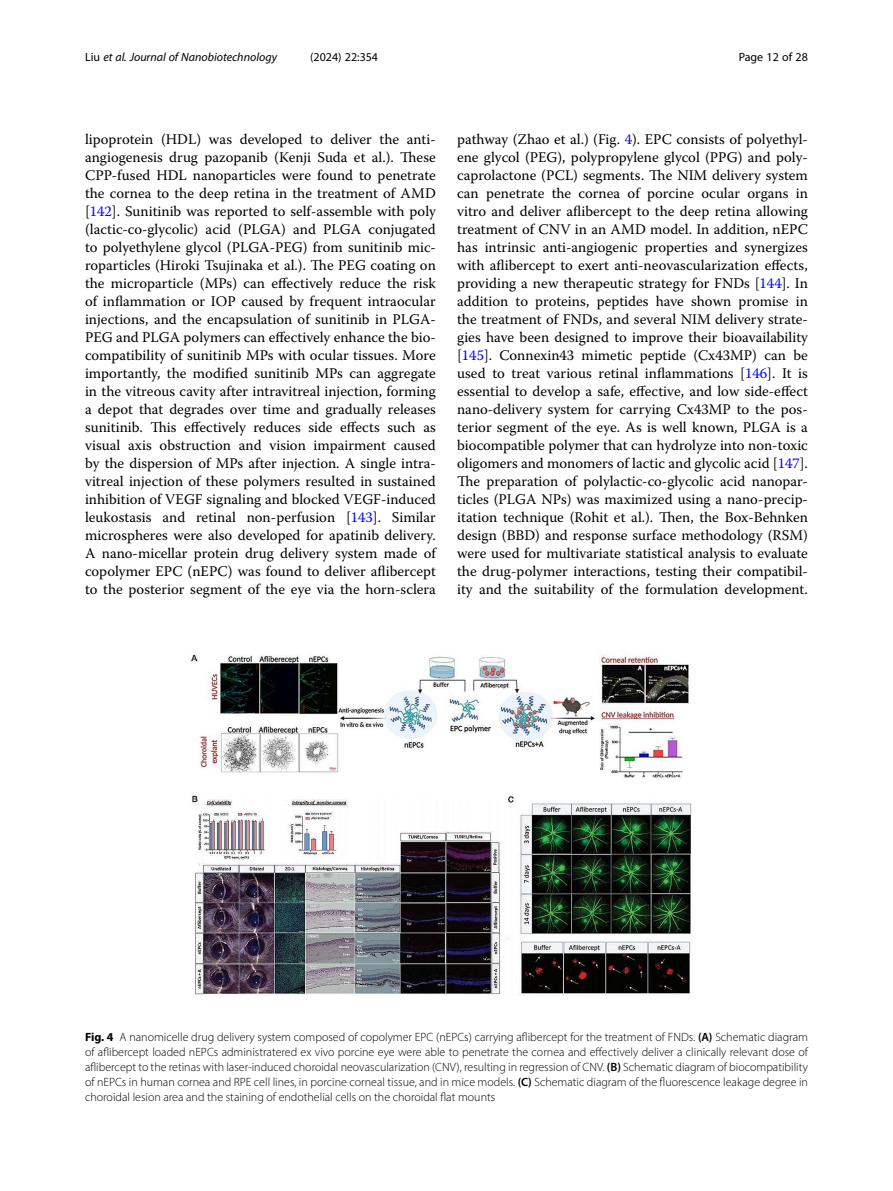
<style>
.page{position:relative;width:893px;height:1191px;background:#fff}
.page>*{position:absolute;margin:0;border:0;box-sizing:border-box;transform-origin:0 0}
.Body_Text{font:14.7px/18px "Warnock Pro";color:#000;text-align:justify}
.Figure_Caption{font:300 12px/15px "Myriad Pro";color:#000;text-align:justify}
.t1{font:italic 12px "Myriad Pro";color:#000}
.t2{font:12px "Myriad Pro";color:#000}
.s1{font-style:normal}
.s2{color:#00f}
.s3{font-weight:700}
.s4{font-weight:600}
</style>
<div class="page">
<img style="left:190px;top:654px;width:502px;height:342px">
<p class="t1" style="left:85px;top:50px;width:193px"><span class="s1">Liu</span> et al. Journal of Nanobiotechnology</p>
<p class="t2" style="left:310px;top:50px;width:70px">(2024) 22:354</p>
<p class="t2" style="left:739px;top:50px;width:71px">Page 12 of 28</p>
<p class="Body_Text" style="left:85px;top:130px;width:352px">lipoprotein (HDL) was developed to deliver the anti&shy;angiogenesis drug pazopanib (Kenji Suda et al.). These CPP-fused HDL nanoparticles were found to penetrate the cornea to the deep retina in the treatment of AMD [<span class="s2">142</span>]. Sunitinib was reported to self-assemble with poly (lactic-co-glycolic) acid (PLGA) and PLGA conjugated to polyethylene glycol (PLGA-PEG) from sunitinib mic&shy;roparticles (Hiroki Tsujinaka et al.). The PEG coating on the microparticle (MPs) can effectively reduce the risk of inflammation or IOP caused by frequent intraocular injections, and the encapsulation of sunitinib in PLGA-PEG and PLGA polymers can effectively enhance the bio&shy;compatibility of sunitinib MPs with ocular tissues. More importantly, the modified sunitinib MPs can aggregate in the vitreous cavity after intravitreal injection, forming a depot that degrades over time and gradually releases sunitinib. This effectively reduces side effects such as visual axis obstruction and vision impairment caused by the dispersion of MPs after injection. A single intra&shy;vitreal injection of these polymers resulted in sustained inhibition of VEGF signaling and blocked VEGF-induced leukostasis and retinal non-perfusion [<span class="s2">143</span>]. Similar microspheres were also developed for apatinib delivery.<br>A nano-micellar protein drug delivery system made of copolymer EPC (nEPC) was found to deliver aflibercept to the posterior segment of the eye via the horn-sclera</p>
<p class="Body_Text" style="left:457px;top:130px;width:352px">pathway (Zhao et al.) (Fig. <span class="s2">4</span>). EPC consists of polyethyl&shy;ene glycol (PEG), polypropylene glycol (PPG) and poly&shy;caprolactone (PCL) segments. The NIM delivery system can penetrate the cornea of porcine ocular organs in vitro and deliver aflibercept to the deep retina allowing treatment of CNV in an AMD model. In addition, nEPC has intrinsic anti-angiogenic properties and synergizes with aflibercept to exert anti-neovascularization effects, providing a new therapeutic strategy for FNDs [<span class="s2">144</span>]. In addition to proteins, peptides have shown promise in the treatment of FNDs, and several NIM delivery strate&shy;gies have been designed to improve their bioavailability [<span class="s2">145</span>]. Connexin43 mimetic peptide (Cx43MP) can be used to treat various retinal inflammations [<span class="s2">146</span>]. It is essential to develop a safe, effective, and low side-effect nano-delivery system for carrying Cx43MP to the pos&shy;terior segment of the eye. As is well known, PLGA is a biocompatible polymer that can hydrolyze into non-toxic oligomers and monomers of lactic and glycolic acid [<span class="s2">147</span>].<br>The preparation of polylactic-co-glycolic acid nanopar&shy;ticles (PLGA NPs) was maximized using a nano-precip&shy;itation technique (Rohit et al.). Then, the Box-Behnken design (BBD) and response surface methodology (RSM) were used for multivariate statistical analysis to evaluate the drug-polymer interactions, testing their compatibil&shy;ity and the suitability of the formulation development.</p>
<p class="Figure_Caption" style="left:85px;top:1029px;width:724px"><span class="s3">Fig. 4</span> A nanomicelle drug delivery system composed of copolymer EPC (nEPCs) carrying aflibercept for the treatment of FNDs. <span class="s4">(A)</span> Schematic diagram of aflibercept loaded nEPCs administratered ex vivo porcine eye were able to penetrate the cornea and effectively deliver a clinically relevant dose of aflibercept to the retinas with laser-induced choroidal neovascularization (CNV), resulting in regression of CNV. <span class="s4">(B)</span> Schematic diagram of biocompatibility of nEPCs in human cornea and RPE cell lines, in porcine corneal tissue, and in mice models. <span class="s4">(C)</span> Schematic diagram of the fluorescence leakage degree in choroidal lesion area and the staining of endothelial cells on the choroidal flat mounts</p>
</div>
